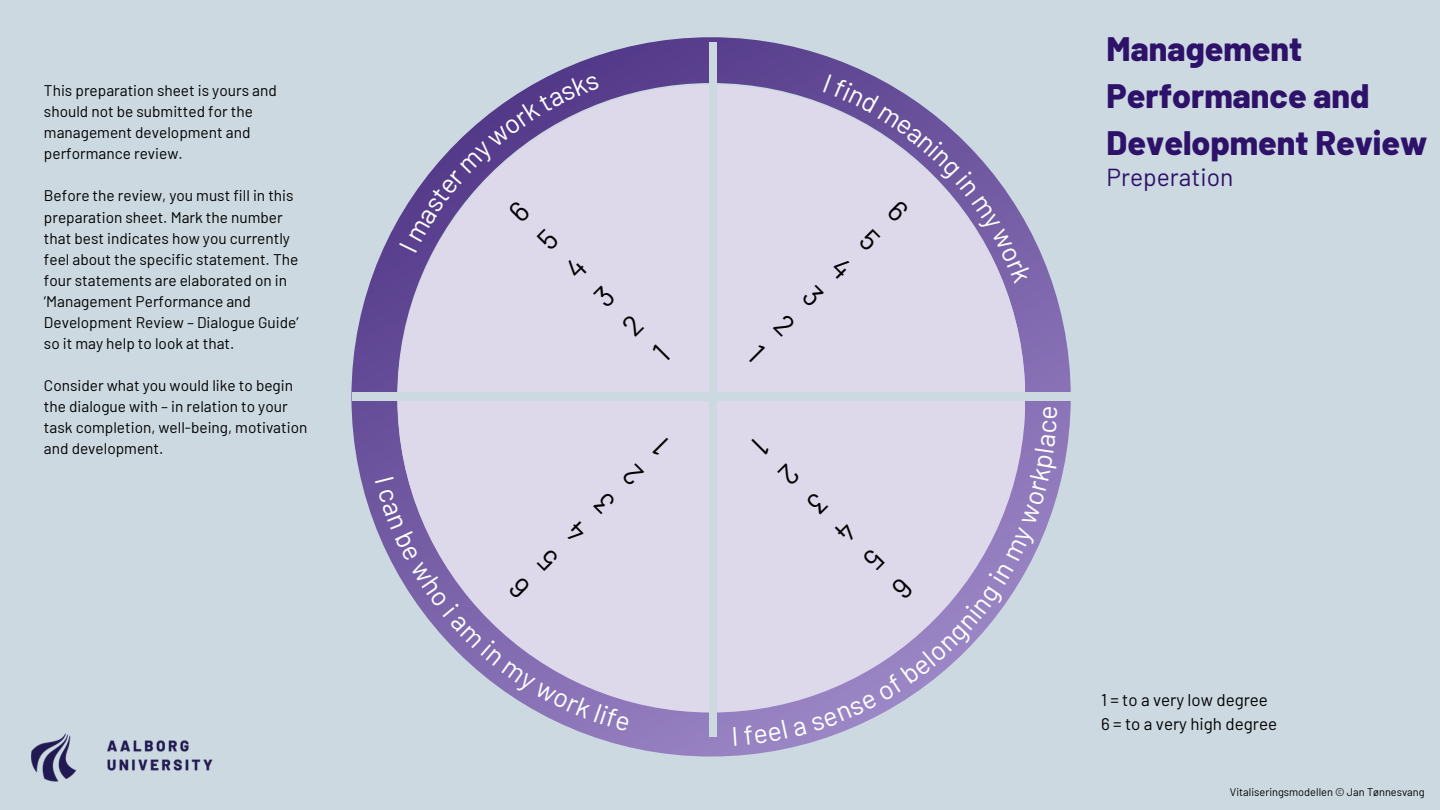
<style>
.page{position:relative;width:1440px;height:810px;background:#ccd9e1}
.page>*{position:absolute;margin:0;border:0;box-sizing:border-box;transform-origin:0 0}
.t1{font:800 33.9px/47px "Barlow";color:#2e1169}
.t2{font:24.6px "Barlow";color:#2e1169}
.t3{font:17px "Barlow";color:#000}
.t4{font:15.4px/21px "Barlow";color:#000}
.t5{font:11px "Barlow";color:#000}
</style>
<div class="page">
<img style="left:32px;top:733px;width:181px;height:48px">
<svg style="left:351px;top:37px;width:720px;height:719px"></svg>
<div style="left:398px;top:85px;width:627px;height:628px;background:#ded8eb;border-radius:50%"></div>
<div style="left:353px;top:393px;width:757px;height:8px;background:#ccd9e1"></div>
<div style="left:709px;top:42px;width:8px;height:695px;background:#ccd9e1"></div>
<svg style="left:734px;top:727px;width:3px;height:19px"></svg>
<svg style="left:773px;top:74px;width:259px;height:262px"></svg>
<svg style="left:399px;top:74px;width:245px;height:262px"></svg>
<svg style="left:375px;top:463px;width:269px;height:269px"></svg>
<svg style="left:744px;top:407px;width:314px;height:338px"></svg>
<p class="t4" style="left:44px;top:80px;width:234px">This preparation sheet is yours and should not be submitted for the management development and performance review.</p>
<p class="t4" style="left:44px;top:185px;width:256px">Before the review, you must fill in this preparation sheet. Mark the number that best indicates how you currently feel about the specific statement. The four statements are elaborated on in ‘Management Performance and Development Review – Dialogue Guide’ so it may help to look at that.</p>
<p class="t4" style="left:44px;top:374px;width:265px">Consider what you would like to begin the dialogue with – in relation to your task completion, well-being, motivation and development.</p>
<p class="t1" style="left:1107px;top:24px;width:322px">Management<br>Performance and<br>Development Review</p>
<p class="t2" style="left:1107px;top:161px;width:128px">Preperation</p>
<p class="t3" style="left:1101px;top:689px;width:168px">1 = to a very low degree</p>
<p class="t3" style="left:1101px;top:713px;width:178px">6 = to a very high degree</p>
<p class="t5" style="left:1230px;top:785px;width:196px">Vitaliseringsmodellen © Jan Tønnesvang</p>
</div>
